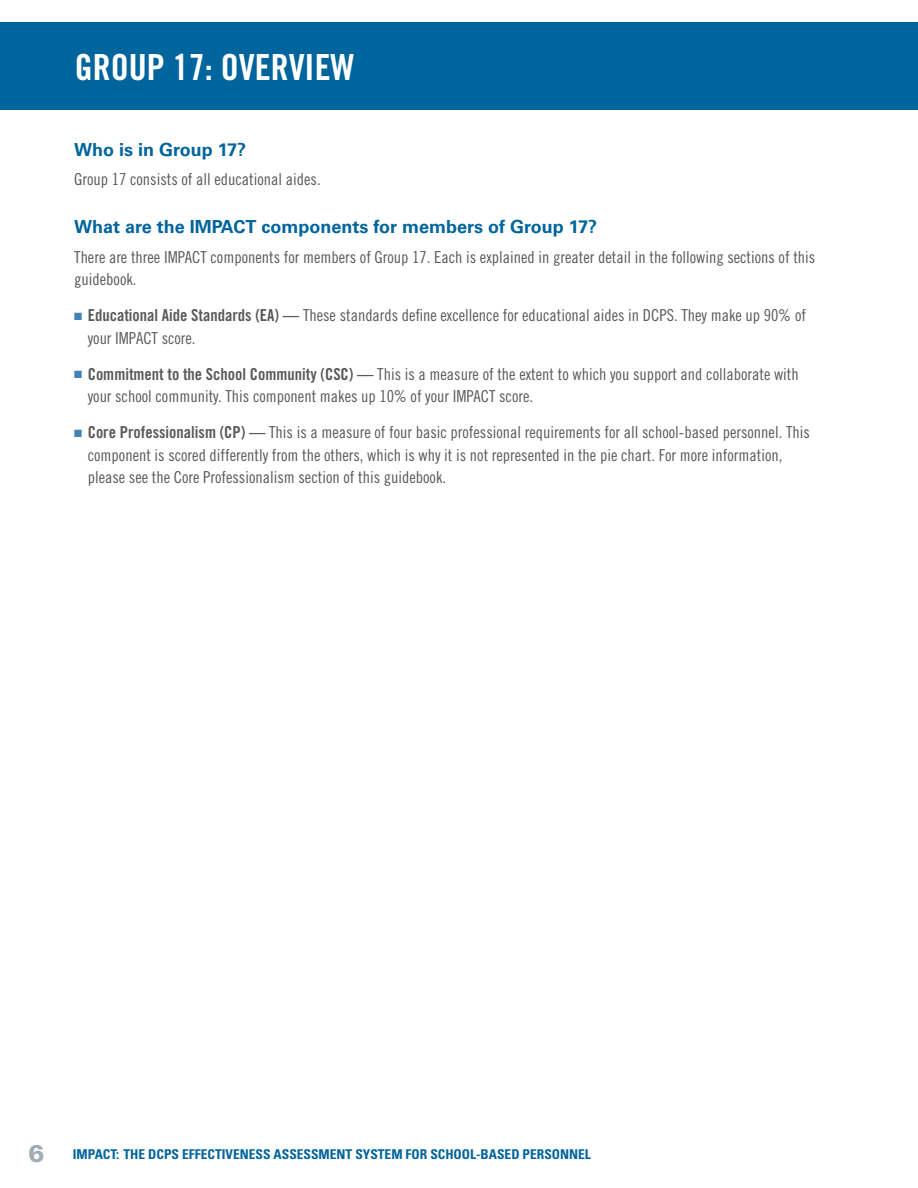
<style>
.page{position:relative;width:918px;height:1188px;background:#fff}
.page>*{position:absolute;margin:0;border:0;box-sizing:border-box;transform-origin:0 0}
.t1{font:36px "Trade Gothic LT Std Bd Cn 20";color:#fff}
.t2{font:700 18px "Univers LT Std";color:#00649d}
.t3{font:16.5px/22.5px "Trade Gothic LT Std Cn 18";color:#58595b}
.t4{font:700 condensed 13.5px "Univers LT Std";color:#00649d}
.s1{color:#4383b3}
.s2{font-family:"Trade Gothic LT Std Bd Cn 20"}
.s3{font-weight:900;font-stretch:normal;font-size:24px;color:#a0adb7}
</style>
<div class="page">
<div style="left:198px;top:23px;width:720px;height:87px;background:#00649d"></div>
<div style="left:0;top:23px;width:210px;height:87px;background:#00649d"></div>
<h1 class="t1" style="left:75px;top:46px;width:37px">GROUP</h1>
<h1 class="t1" style="left:173px;top:46px;width:183px">17: overview</h1>
<p class="t2" style="left:74px;top:139px;width:174px">Who is in Group 17?</p>
<p class="t3" style="left:74px;top:168px;width:248px">Group 17 consists of all educational aides.</p>
<p class="t2" style="left:74px;top:217px;width:525px">What are the IMPACT components for members of Group 17?</p>
<p class="t3" style="left:74px;top:245px;width:743px">There are three IMPACT components for members of Group 17. Each is explained in greater detail in the following sections of this guidebook.</p>
<p class="t3" style="left:88px;top:304px;width:720px;text-indent:-14px"><span class="s1">■</span> <span class="s2">Educational Aide Standards (EA) —</span> These standards define excellence for educational aides in DCPS. They make up 90% of your IMPACT score.</p>
<p class="t3" style="left:88px;top:362px;width:713px;text-indent:-14px"><span class="s1">■</span> <span class="s2">Commitment to the School Community (CSC) —</span> This is a measure of the extent to which you support and collaborate with your school community. This component makes up 10% of your IMPACT score.</p>
<p class="t3" style="left:88px;top:421px;width:724px;text-indent:-14px"><span class="s1">■</span> <span class="s2">Core Professionalism (CP) —</span> This is a measure of four basic professional requirements for all school-based personnel. This component is scored differently from the others, which is why it is not represented in the pie chart. For more information, please see the Core Professionalism section of this guidebook.</p>
<p class="t4" style="left:28px;top:1145px;width:285px"><span class="s3">6</span> IMPACT: THE DCPS EFFECTIVENESS ASS ESSM</p>
<p class="t4" style="left:330px;top:1145px;width:263px">ENT SYSTEM FOR SCHOOL-BASED PERSONNEL</p>
</div>
